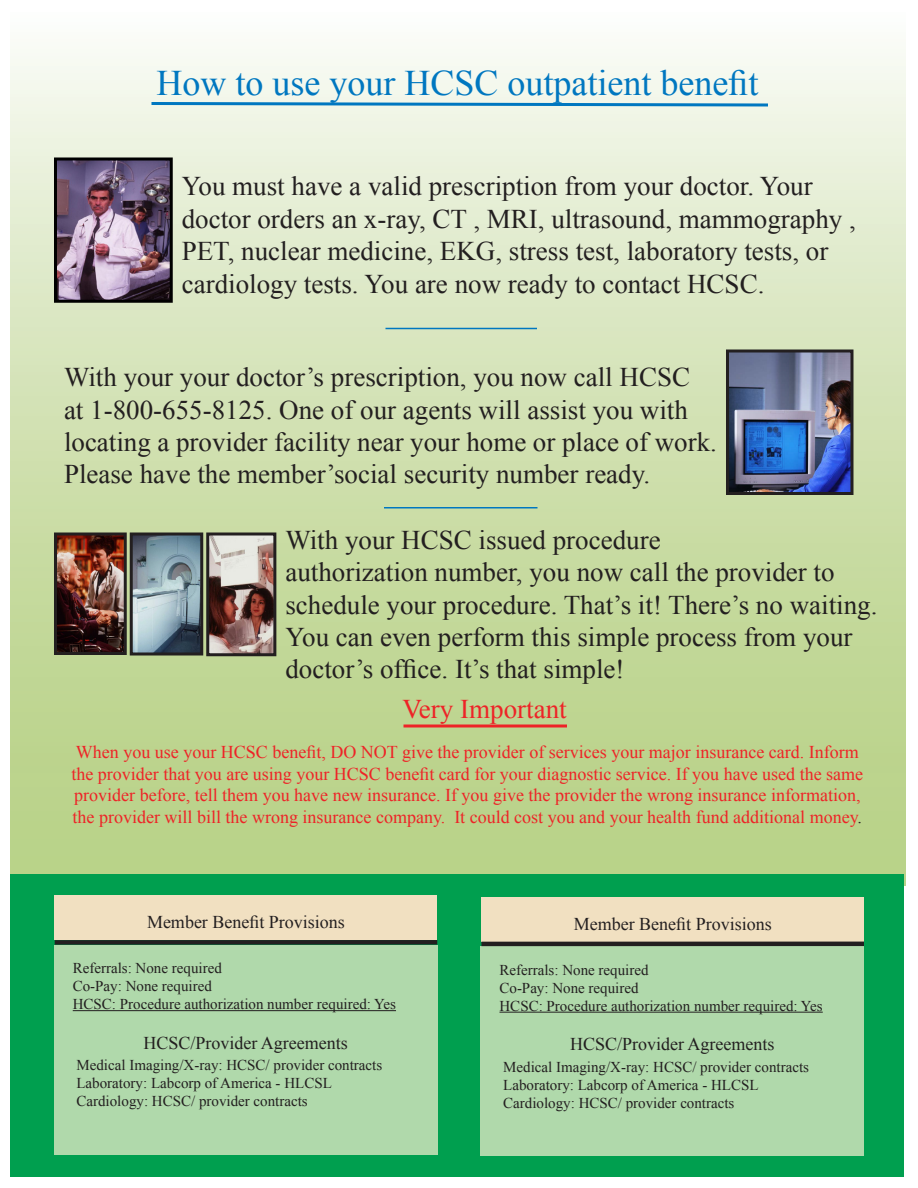
<style>
.page{position:relative;width:918px;height:1188px;background:#fff}
.page>*{position:absolute;margin:0;border:0;box-sizing:border-box;transform-origin:0 0}
.t1{font:36px "Times New Roman";color:#0077c0}
.t2{font:27px/32.4px "Times New Roman";color:#231f20}
.t3{font:27px "Times New Roman";color:#ee2327}
.t4{font:18px/21.6px "Times New Roman";color:#ee2327}
.t5{font:18px "Times New Roman";color:#231f20}
.t6{font:15px/18px "Times New Roman";color:#231f20}
.s1{color:#231f20}
</style>
<div class="page">
<div style="left:10px;top:12px;width:895px;height:873px;background:linear-gradient(to bottom,#f6f9f0,#b0cc7a)"></div>
<img style="left:58px;top:162px;width:111px;height:137px">
<div style="left:54px;top:158px;width:119px;height:145px;border:3px solid #000"></div>
<img style="left:730px;top:353px;width:119px;height:138px">
<div style="left:726px;top:349px;width:127px;height:146px;border:3px solid #231f20"></div>
<img style="left:58px;top:536px;width:65px;height:115px">
<div style="left:54px;top:532px;width:73px;height:123px;border:3px solid #231f20"></div>
<img style="left:134px;top:536px;width:65px;height:116px">
<div style="left:130px;top:532px;width:73px;height:124px;border:3px solid #231f20"></div>
<img style="left:210px;top:536px;width:62px;height:116px">
<div style="left:206px;top:532px;width:70px;height:124px;border:3px solid #231f20"></div>
<svg style="left:148px;top:100px;width:623px;height:8px;background:#97c6d9"></svg>
<hr style="left:386px;top:328px;width:151px;height:1px;background:#0077c0">
<hr style="left:384px;top:507px;width:153px;height:1px;background:#0077c0">
<svg style="left:404px;top:724px;width:163px;height:4px"></svg>
<div style="left:10px;top:874px;width:894px;height:304px;background:#009f4f"></div>
<div style="left:55px;top:896px;width:382px;height:44px;background:#f1e0c1"></div>
<div style="left:54px;top:945px;width:383px;height:210px;background:#b0d9ab"></div>
<hr style="left:73px;top:1010px;width:323px;height:1px;background:#231f20">
<div style="left:55px;top:940px;width:382px;height:5px;background:#231f20"></div>
<div style="left:481px;top:897px;width:383px;height:45px;background:#f1e0c1"></div>
<div style="left:481px;top:946px;width:383px;height:210px;background:#b0d9ab"></div>
<hr style="left:499px;top:1012px;width:324px;height:1px;background:#231f20">
<hr style="left:481px;top:942px;width:383px;height:4px;background:#231f20">
<p class="t1" style="left:157px;top:58px;width:603px">How to use your HCSC outpatient benefit</p>
<p class="t2" style="left:182px;top:170px;width:676px">You must have a valid prescription from your doctor. Your doctor orders an x-ray, CT , MRI, ultrasound, mammography , PET, nuclear medicine, EKG, stress test, laboratory tests, or cardiology tests. You are now ready to contact HCSC.</p>
<p class="t2" style="left:64px;top:361px;width:654px">With your your doctor’s prescription, you now call HCSC<br>at 1-800-655-8125. One of our agents will assist you with locating a provider facility near your home or place of work.<br>Please have the member’social security number ready.</p>
<p class="t2" style="left:285px;top:523px;width:594px">With your HCSC issued procedure<br>authorization number, you now call the provider to schedule your procedure. That’s it! There’s no waiting.<br>You can even perform this simple process from your doctor’s office. It’s that simple!</p>
<p class="t3" style="left:403px;top:691px;width:166px">Very Important</p>
<p class="t4" style="left:71px;top:741px;width:793px">When you use your HCSC benefit, DO NOT give the provider of services your major insurance card. Inform the provider that you are using your HCSC benefit card for your diagnostic service. If you have used the same provider before, tell them you have new insurance. If you give the provider the wrong insurance information, the provider will bill the wrong insurance company. It could cost you and your health fund additional money<span class="s1">.</span></p>
<p class="t5" style="left:147px;top:910px;width:199px">Member Benefit Provisions</p>
<p class="t6" style="left:73px;top:959px;width:325px">Referrals: None required<br>Co-Pay: None required<br>HCSC: Procedure authorization number required: Yes</p>
<p class="t5" style="left:143px;top:1030px;width:206px">HCSC/Provider Agreements</p>
<p class="t6" style="left:76px;top:1056px;width:307px">Medical Imaging/X-ray: HCSC/ provider contracts<br>Laboratory: Labcorp of America - HLCSL<br>Cardiology: HCSC/ provider contracts</p>
<p class="t5" style="left:574px;top:911px;width:199px">Member Benefit Provisions</p>
<p class="t6" style="left:499px;top:960px;width:325px">Referrals: None required<br>Co-Pay: None required<br>HCSC: Procedure authorization number required: Yes</p>
<p class="t5" style="left:570px;top:1032px;width:206px">HCSC/Provider Agreements</p>
<p class="t6" style="left:503px;top:1057px;width:307px">Medical Imaging/X-ray: HCSC/ provider contracts<br>Laboratory: Labcorp of America - HLCSL<br>Cardiology: HCSC/ provider contracts</p>
</div>
